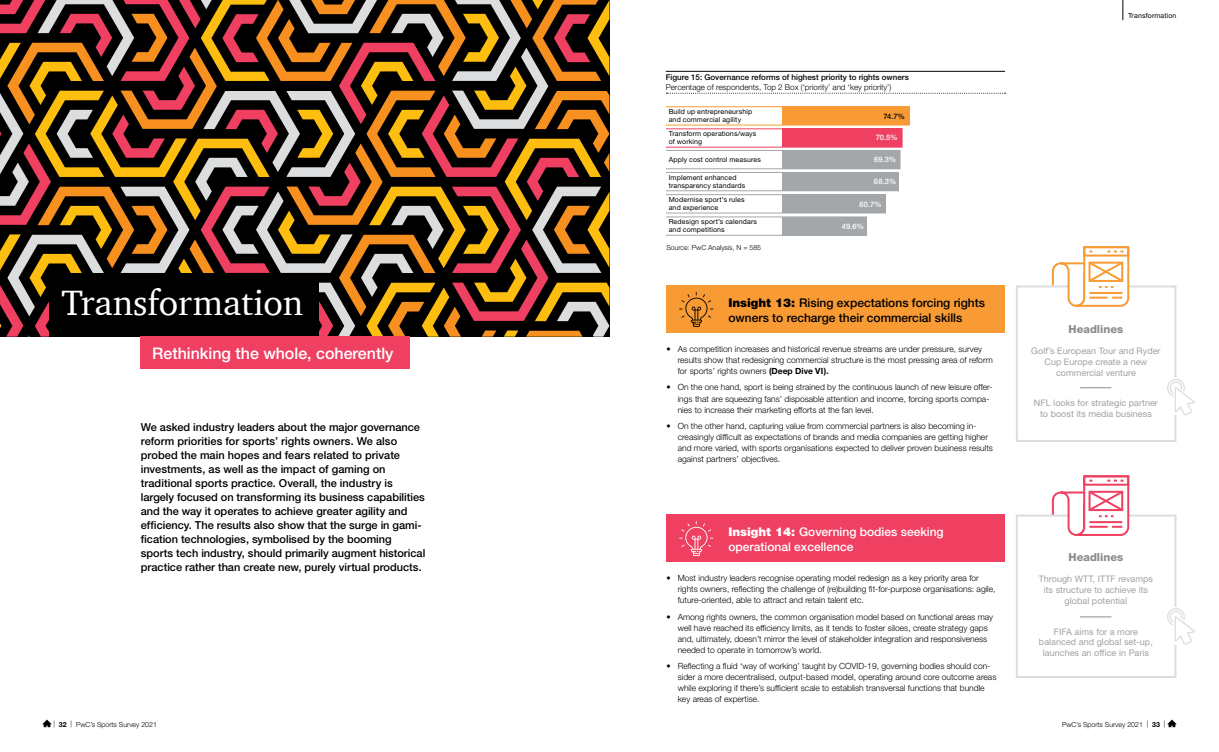
<style>
.page{position:relative;width:1219px;height:752px;background:#fff}
.page>*{position:absolute;margin:0;border:0;box-sizing:border-box;transform-origin:0 0}
.t1{font:36px "ITC Charter Com";color:#fff}
.t2{font:500 16px "Helvetica Neue LT Std";color:#fff}
.t3{font:500 12px/14.4px "Helvetica Neue LT Std";color:#000}
.t4{font:500 12px/14.4px "Helvetica Neue LT Std";color:#fff}
.t5{font:500 11px/14px "Helvetica Neue LT Std";color:#000}
.t6{font:800 11px "Helvetica Neue LT Std";color:#8a8c8e}
.t7{font:9px/10.8px "Helvetica Neue LT Std";letter-spacing:.005em;color:#9fa1a4;text-align:center}
.t8{font:300 8.5px/11px "Helvetica Neue LT Std";color:#000}
.t9{font:300 8px "Helvetica Neue LT Std";color:#000}
.t10{font:500 8px "Helvetica Neue LT Std";color:#000}
.t11{font:500 7.5px "Helvetica Neue LT Std";letter-spacing:.02em;color:#fff}
.t12{font:500 7.5px "Helvetica Neue LT Std";color:#000}
.t13{font:7px/8px "Helvetica Neue LT Std";letter-spacing:.02em;color:#000}
.t14{font:300 7px "Helvetica Neue LT Std";color:#000}
.s1{font-weight:900}
.s2{font-weight:700}
</style>
<div class="page">
<svg style="left:0;top:0;width:609px;height:336px"></svg>
<div style="left:49px;top:273px;width:269px;height:63px;background:#000"></div>
<div style="left:141px;top:336px;width:269px;height:32px;background:#ef4062"></div>
<div style="left:666px;top:285px;width:339px;height:47px;background:#f89b34"></div>
<svg style="left:679px;top:292px;width:34px;height:35px"></svg>
<div style="left:666px;top:514px;width:339px;height:47px;background:#ef4062"></div>
<svg style="left:679px;top:521px;width:34px;height:34px"></svg>
<svg style="left:1123px;top:0;width:1px;height:20px"></svg>
<hr style="left:666px;top:71px;width:339px;height:1px;background:#000">
<svg style="left:666px;top:93px;width:339px;height:1px"></svg>
<div style="left:782px;top:128px;width:120px;height:19px;background:#ef4062"></div>
<div style="left:782px;top:172px;width:117px;height:19px;background:#a4a7a9"></div>
<div style="left:782px;top:217px;width:85px;height:18px;background:#a4a7a9"></div>
<div style="left:782px;top:107px;width:127px;height:18px;background:#f89b34"></div>
<div style="left:782px;top:150px;width:118px;height:19px;background:#a4a7a9"></div>
<div style="left:782px;top:194px;width:104px;height:19px;background:#a4a7a9"></div>
<div style="left:649px;top:106px;width:260px;height:19px;border:1px solid #f89b34"></div>
<div style="left:649px;top:128px;width:253px;height:19px;border:1px solid #ef4062"></div>
<div style="left:649px;top:150px;width:251px;height:19px;border:1px solid #a4a7a9"></div>
<div style="left:649px;top:172px;width:250px;height:19px;border:1px solid #a4a7a9"></div>
<div style="left:649px;top:194px;width:237px;height:19px;border:1px solid #a4a7a9"></div>
<div style="left:649px;top:216px;width:218px;height:19px;border:1px solid #a4a7a9"></div>
<div style="left:633px;top:100px;width:33px;height:145px;background:#fff"></div>
<div style="left:1016px;top:285px;width:160px;height:156px;border:2px solid #dcddde"></div>
<svg style="left:1051px;top:246px;width:79px;height:61px"></svg>
<hr style="left:1080px;top:387px;width:31px;height:1px;background:#8a8c8e">
<div style="left:1016px;top:514px;width:160px;height:163px;border:2px solid #dcddde"></div>
<svg style="left:1051px;top:475px;width:79px;height:61px"></svg>
<hr style="left:1080px;top:616px;width:31px;height:1px;background:#8a8c8e">
<svg style="left:43px;top:719px;width:9px;height:7px"></svg>
<svg style="left:1167px;top:719px;width:9px;height:7px"></svg>
<div style="left:1165px;top:377px;width:53px;height:38px;background:#fff"></div>
<svg style="left:1167px;top:379px;width:28px;height:36px"></svg>
<div style="left:1165px;top:606px;width:53px;height:38px;background:#fff"></div>
<svg style="left:1167px;top:608px;width:28px;height:36px"></svg>
<h1 class="t1" style="left:61px;top:281px;width:243px">Transformation</h1>
<h2 class="t2" style="left:152px;top:343px;width:243px">Rethinking the whole, coherently</h2>
<p class="t5" style="left:141px;top:419px;width:286px">We asked industry leaders about the major governance reform priorities for sports’ rights owners. We also probed the main hopes and fears related to private investments, as well as the impact of gaming on traditional sports practice. Overall, the industry is largely focused on transforming its business capabilities and the way it operates to achieve greater agility and efficiency. The results also show that the surge in gami&shy;fication technologies, symbolised by the booming sports tech industry, should primarily augment historical practice rather than create new, purely virtual products.</p>
<p class="t10" style="left:666px;top:73px;width:245px">Figure 15: Governance reforms of highest priority to rights owners</p>
<p class="t9" style="left:666px;top:82px;width:227px">Percentage of respondents, Top 2 Box (‘priority’ and ‘key priority’)</p>
<p class="t13" style="left:669px;top:108px;width:85px">Build up entrepreneurship and commercial agility</p>
<p class="t13" style="left:669px;top:156px;width:94px">Apply cost control measures</p>
<p class="t13" style="left:669px;top:130px;width:89px">Transform operations/ways of working</p>
<p class="t13" style="left:669px;top:174px;width:78px">Implement enhanced transparency standards</p>
<p class="t13" style="left:669px;top:196px;width:77px">Modernise sport’s rules and experience</p>
<p class="t13" style="left:669px;top:218px;width:90px">Redesign sport’s calendars and competitions</p>
<p class="t14" style="left:666px;top:243px;width:96px">Source: PwC Analysis, N = 585</p>
<p class="t12" style="left:883px;top:112px;width:23px">74.7%</p>
<p class="t11" style="left:876px;top:133px;width:24px">70.5%</p>
<p class="t11" style="left:874px;top:155px;width:24px">69.3%</p>
<p class="t11" style="left:874px;top:177px;width:24px">68.3%</p>
<p class="t11" style="left:859px;top:200px;width:24px">60.7%</p>
<p class="t11" style="left:842px;top:221px;width:24px">49.6%</p>
<h3 class="t3" style="left:728px;top:295px;width:258px"><span class="s1">Insight 13:</span> Rising expectations forcing rights owners to recharge their commercial skills</h3>
<p class="t8" style="left:678px;top:343px;width:317px;text-indent:-11px">• As competition increases and historical revenue streams are under pressure, survey results show that redesigning commercial structure is the most pressing area of reform for sports’ rights owners <span class="s2">(Deep Dive VI).</span></p>
<p class="t8" style="left:678px;top:381px;width:316px;text-indent:-11px">• On the one hand, sport is being strained by the continuous launch of new leisure offer&shy;ings that are squeezing fans’ disposable attention and income, forcing sports compa&shy;nies to increase their marketing efforts at the fan level.</p>
<p class="t8" style="left:678px;top:420px;width:317px;text-indent:-11px">• On the other hand, capturing value from commercial partners is also becoming in&shy;creasingly difficult as expectations of brands and media companies are getting higher and more varied, with sports organisations expected to deliver proven business results against partners’ objectives.</p>
<h3 class="t4" style="left:728px;top:524px;width:217px"><span class="s1">Insight 14:</span> Governing bodies seeking operational excellence</h3>
<p class="t8" style="left:678px;top:572px;width:319px;text-indent:-11px">• Most industry leaders recognise operating model redesign as a key priority area for rights owners, reflecting the challenge of (re)building fit-for-purpose organisations: agile, future-oriented, able to attract and retain talent etc.</p>
<p class="t8" style="left:678px;top:610px;width:317px;text-indent:-11px">• Among rights owners, the common organisation model based on functional areas may well have reached its efficiency limits, as it tends to foster siloes, create strategy gaps and, ultimately, doesn’t mirror the level of stakeholder integration and responsiveness needed to operate in tomorrow’s world.</p>
<p class="t8" style="left:678px;top:660px;width:320px;text-indent:-11px">• Reflecting a fluid ‘way of working’ taught by COVID-19, governing bodies should con&shy;sider a more decentralised, output-based model, operating around core outcome areas while exploring if there’s sufficient scale to establish transversal functions that bundle key areas of expertise.</p>
<p class="t13" style="left:1128px;top:12px;width:50px">Transformation</p>
<p class="t6" style="left:1069px;top:322px;width:56px">Headlines</p>
<p class="t7" style="left:1031px;top:345px;width:131px">Golf’s European Tour and Ryder<br>Cup Europe create a new commercial venture</p>
<p class="t7" style="left:1034px;top:397px;width:126px">NFL looks for strategic partner to boost its media business</p>
<p class="t6" style="left:1069px;top:550px;width:56px">Headlines</p>
<p class="t7" style="left:1039px;top:573px;width:116px">Through WTT, ITTF revamps its structure to achieve its global potential</p>
<p class="t7" style="left:1039px;top:625px;width:115px">FIFA aims for a more balanced and global set-up, launches an office in Paris</p>
<p class="t14" style="left:53px;top:719px;width:105px">| <span class="s2">32</span> | PwC’s Sports Survey 2021</p>
<p class="t14" style="left:1062px;top:719px;width:105px">PwC’s Sports Survey 2021 | <span class="s2">33</span> |</p>
</div>
